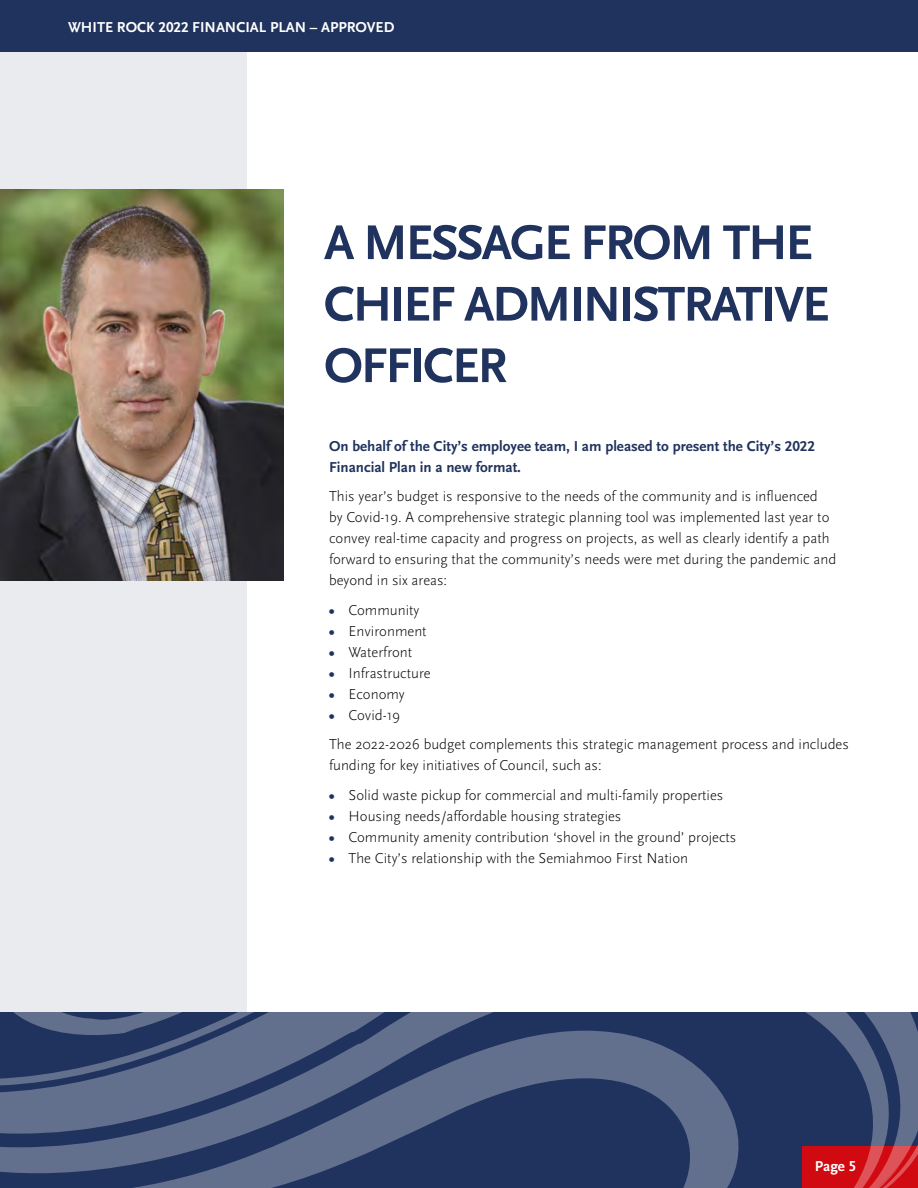
<style>
.page{position:relative;width:918px;height:1188px;background:#fff}
.page>*{position:absolute;margin:0;border:0;box-sizing:border-box;transform-origin:0 0}
.t1{font:51px/61.5px "Scala Sans Bold LF";letter-spacing:-.04em;color:#20335e}
.t2{font:300 15px/21px "Scala Sans";color:#000}
.t3{font:15px/21px "Scala Sans Bold LF";color:#20335e}
.t4{font:15px "Scala Sans Bold LF";color:#fff}
.s1{font-family:"Scala Sans Bold LF";font-weight:400;color:#20335e}
</style>
<div class="page">
<div style="left:0;top:0;width:247px;height:1188px;background:#e9ebef"></div>
<div style="left:0;top:0;width:918px;height:51px;background:#20335e"></div>
<svg style="left:0;top:1035px;width:918px;height:153px;background:#404c71"></svg>
<svg style="left:844px;top:1155px;width:62px;height:33px;background:#d6292f"></svg>
<svg style="left:0;top:1012px;width:918px;height:23px;background:#3c4d72"></svg>
<img style="left:0;top:189px;width:284px;height:391px">
<p class="t4" style="left:68px;top:19px;width:328px">WHITE ROCK 2022 FINANCIAL PLAN – APPROVED</p>
<h1 class="t1" style="left:324px;top:213px;width:507px">A MESSAGE FROM THE<br>CHIEF ADMINISTRATIVE<br>OFFICER</h1>
<p class="t3" style="left:329px;top:436px;width:487px">On behalf of the City’s employee team, I am pleased to present the City’s 2022<br>Financial Plan in a new format.</p>
<p class="t2" style="left:329px;top:486px;width:509px">This year’s budget is responsive to the needs of the community and is influenced<br>by Covid-19. A comprehensive strategic planning tool was implemented last year to convey real-time capacity and progress on projects, as well as clearly identify a path forward to ensuring that the community’s needs were met during the pandemic and beyond in six areas:</p>
<p class="t2" style="left:329px;top:600px;width:92px"><span class="s1">•</span> Community</p>
<p class="t2" style="left:329px;top:621px;width:99px"><span class="s1">•</span> Environment</p>
<p class="t2" style="left:329px;top:642px;width:85px"><span class="s1">•</span> Waterfront</p>
<p class="t2" style="left:329px;top:663px;width:103px"><span class="s1">•</span> Infrastructure</p>
<p class="t2" style="left:329px;top:684px;width:77px"><span class="s1">•</span> Economy</p>
<p class="t2" style="left:329px;top:700px;width:521px;line-height:29.5px"><span class="s1">•</span> Covid-19<br>The 2022-2026 budget complements this strategic management process and includes</p>
<p class="t2" style="left:329px;top:755px;width:274px">funding for key initiatives of Council, such as:</p>
<p class="t2" style="left:329px;top:785px;width:396px"><span class="s1">•</span> Solid waste pickup for commercial and multi-family properties</p>
<p class="t2" style="left:329px;top:806px;width:294px"><span class="s1">•</span> Housing needs/affordable housing strategies</p>
<p class="t2" style="left:329px;top:827px;width:409px"><span class="s1">•</span> Community amenity contribution ‘shovel in the ground’ projects</p>
<p class="t2" style="left:329px;top:848px;width:361px"><span class="s1">•</span> The City’s relationship with the Semiahmoo First Nation</p>
<p class="t4" style="left:815px;top:1158px;width:43px">Page 5</p>
</div>
